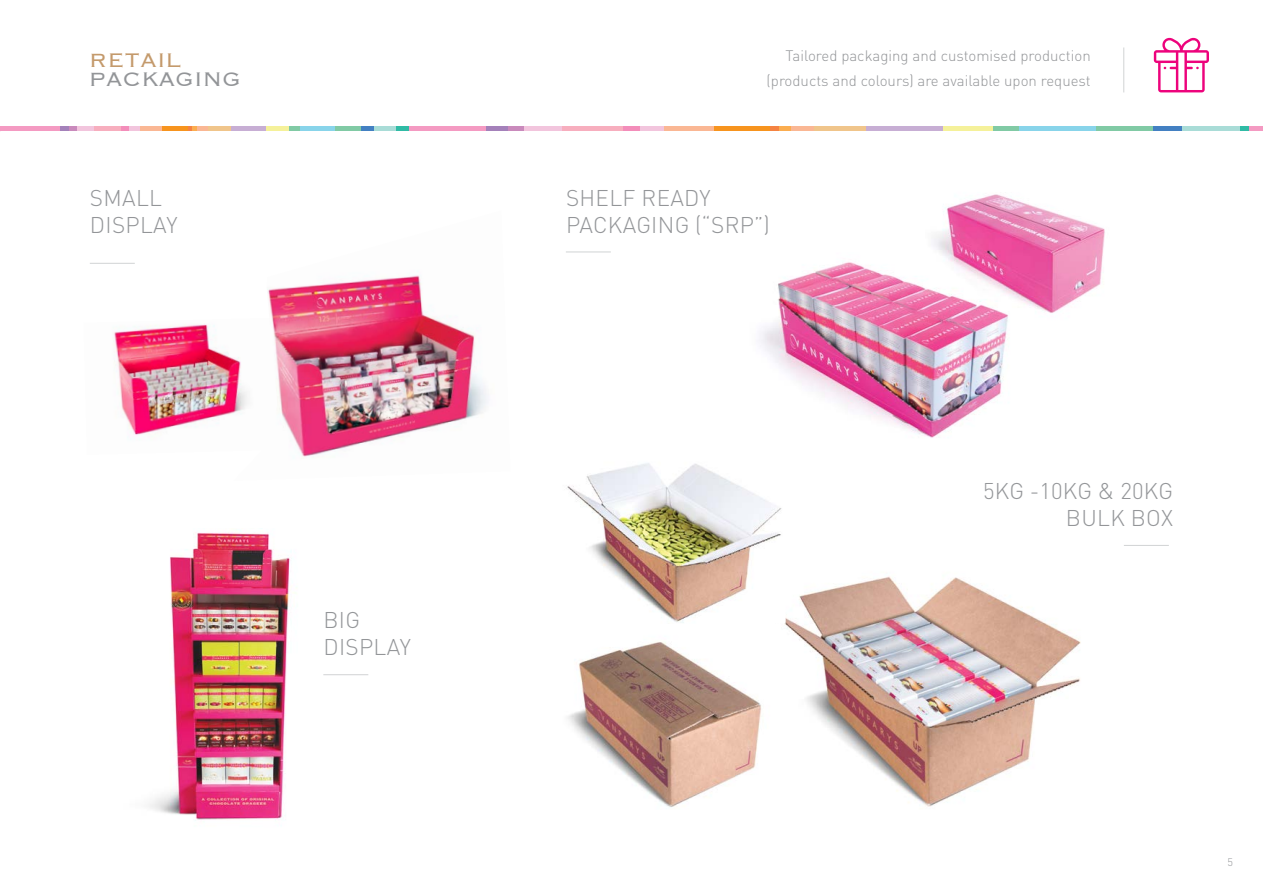
<style>
.page{position:relative;width:1263px;height:893px;background:#fff}
.page>*{position:absolute;margin:0;border:0;box-sizing:border-box;transform-origin:0 0}
.t1{font:300 25.5px "Copperplate";color:#939598}
.t2{font:300 25.5px "Copperplate";color:#c49a6c}
.t3{font:300 22.5px/27px "DIN";letter-spacing:.015em;color:#939598}
.t4{font:300 15px/25.5px "DIN";color:#939598;text-align:right}
.t5{font:300 10.8px "DIN";color:#939598}
</style>
<div class="page">
<img style="left:759px;top:262px;width:245px;height:176px">
<img style="left:875px;top:194px;width:230px;height:158px">
<img style="left:114px;top:324px;width:119px;height:111px">
<img style="left:233px;top:275px;width:255px;height:182px">
<img style="left:149px;top:531px;width:142px;height:290px">
<hr style="left:323px;top:674px;width:45px;height:1px;background:#d1d3d4">
<hr style="left:90px;top:263px;width:45px;height:1px;background:#d1d3d4">
<hr style="left:1124px;top:545px;width:45px;height:1px;background:#d1d3d4">
<img style="left:785px;top:576px;width:296px;height:231px">
<img style="left:568px;top:626px;width:235px;height:181px">
<img style="left:567px;top:463px;width:219px;height:161px">
<hr style="left:409px;top:127px;width:79px;height:4px;background:#f49ac2">
<hr style="left:524px;top:127px;width:38px;height:4px;background:#f2c5dd">
<hr style="left:640px;top:127px;width:24px;height:4px;background:#f2c5dd">
<hr style="left:486px;top:127px;width:22px;height:4px;background:#a481ba">
<hr style="left:664px;top:127px;width:51px;height:4px;background:#fab794">
<hr style="left:790px;top:127px;width:24px;height:4px;background:#fab794">
<hr style="left:814px;top:127px;width:53px;height:4px;background:#f0c58b">
<hr style="left:943px;top:127px;width:50px;height:4px;background:#f5f19a">
<hr style="left:993px;top:127px;width:26px;height:4px;background:#81caa5">
<hr style="left:1095px;top:127px;width:58px;height:4px;background:#81caa5">
<hr style="left:562px;top:127px;width:61px;height:4px;background:#f7aebe">
<hr style="left:715px;top:127px;width:55px;height:4px;background:#f7941e">
<hr style="left:778px;top:127px;width:12px;height:4px;background:#fbad50">
<svg style="left:770px;top:127px;width:8px;height:4px"></svg>
<hr style="left:623px;top:127px;width:17px;height:4px;background:#f38dba">
<hr style="left:508px;top:127px;width:16px;height:4px;background:#c98abc">
<hr style="left:867px;top:127px;width:76px;height:4px;background:#c7aed4">
<hr style="left:1019px;top:127px;width:76px;height:4px;background:#88d4ea">
<hr style="left:1181px;top:127px;width:59px;height:4px;background:#a9dcd7">
<hr style="left:1153px;top:127px;width:28px;height:4px;background:#4380c2">
<svg style="left:1240px;top:127px;width:9px;height:4px"></svg>
<hr style="left:1249px;top:127px;width:14px;height:4px;background:#f49ac2">
<hr style="left:77px;top:127px;width:17px;height:4px;background:#f2c5dd">
<hr style="left:129px;top:127px;width:11px;height:4px;background:#f2c5dd">
<hr style="left:60px;top:127px;width:10px;height:4px;background:#a481ba">
<hr style="left:140px;top:127px;width:23px;height:4px;background:#fab794">
<hr style="left:197px;top:127px;width:11px;height:4px;background:#fab794">
<hr style="left:208px;top:127px;width:24px;height:4px;background:#f0c58b">
<hr style="left:266px;top:127px;width:23px;height:4px;background:#f5f19a">
<hr style="left:289px;top:127px;width:11px;height:4px;background:#81caa5">
<hr style="left:335px;top:127px;width:26px;height:4px;background:#81caa5">
<hr style="left:0;top:127px;width:60px;height:4px;background:#f49ac2">
<hr style="left:94px;top:127px;width:28px;height:4px;background:#f7aebe">
<hr style="left:163px;top:127px;width:25px;height:4px;background:#f7941e">
<svg style="left:188px;top:127px;width:9px;height:4px"></svg>
<svg style="left:122px;top:127px;width:7px;height:4px"></svg>
<svg style="left:70px;top:127px;width:7px;height:4px"></svg>
<hr style="left:232px;top:127px;width:34px;height:4px;background:#c7aed4">
<hr style="left:300px;top:127px;width:35px;height:4px;background:#88d4ea">
<hr style="left:373px;top:127px;width:23px;height:4px;background:#a9dcd7">
<hr style="left:361px;top:127px;width:12px;height:4px;background:#4380c2">
<hr style="left:396px;top:127px;width:13px;height:4px;background:#30bba5">
<hr style="left:566px;top:252px;width:45px;height:1px;background:#d1d3d4">
<svg style="left:1154px;top:38px;width:55px;height:54px"></svg>
<hr style="left:1123px;top:47px;width:1px;height:45px;background:#d1d3d4">
<h1 class="t2" style="left:89px;top:44px;width:94px">RETAIL</h1>
<h1 class="t1" style="left:89px;top:63px;width:153px">PACKAGING</h1>
<h2 class="t3" style="left:90px;top:184px;width:89px">SMALL<br>DISPLAY</h2>
<h2 class="t3" style="left:323px;top:607px;width:89px">BIG<br>DISPLAY</h2>
<p class="t4" style="left:767px;top:42px;width:326px">Tailored packaging and customised production (products and colours) are available upon request</p>
<h2 class="t3" style="left:566px;top:184px;width:205px">SHELF READY<br>PACKAGING (“SRP”)</h2>
<h2 class="t3" style="left:983px;top:477px;width:191px;text-align:right">5KG -10KG &amp; 20KG<br>BULK BOX</h2>
<p class="t5" style="left:1227px;top:856px;width:7px">5</p>
</div>
